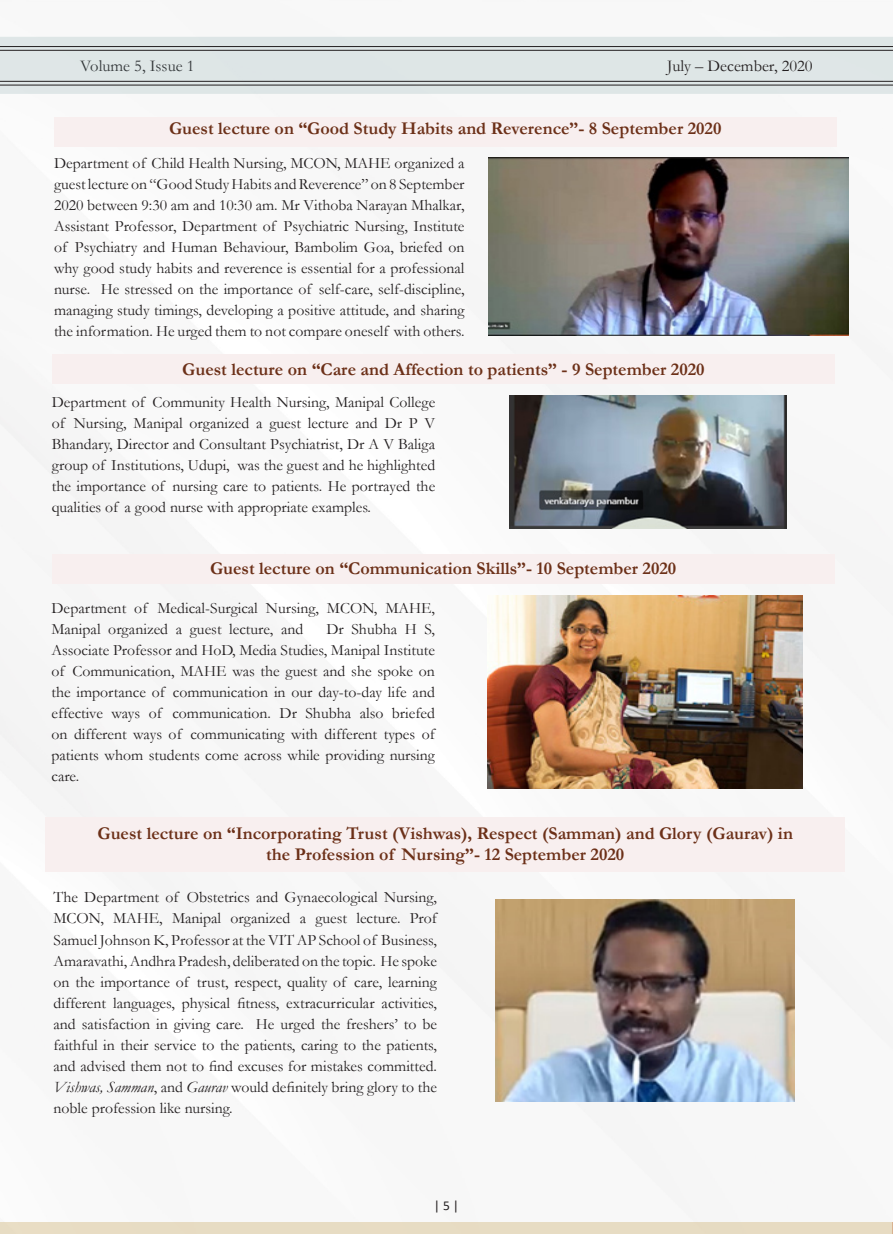
<style>
.page{position:relative;width:893px;height:1234px;background:#fff}
.page>*{position:absolute;margin:0;border:0;box-sizing:border-box;transform-origin:0 0}
.t1{font:700 18px/21px "Garamond";color:#6c3018;text-align:center}
.t2{font:16.5px "Garamond";color:#231f20}
.t3{font:15.75px/21px "Garamond";color:#231f20;text-align:justify}
.t4{font:13.5px "Calibri";color:#231f20}
.s1{font-style:italic}
</style>
<div class="page">
<img style="left:0;top:36px;width:893px;height:1104px">
<div style="left:0;top:1221px;width:893px;height:12px;background:#e7dcc3"></div>
<svg style="left:0;top:37px;width:893px;height:57px;background:#dbe2e3"></svg>
<hr style="left:0;top:46px;width:893px;height:1px;background:#231f20">
<hr style="left:0;top:50px;width:893px;height:1px;background:#231f20">
<hr style="left:0;top:81px;width:893px;height:1px;background:#231f20">
<hr style="left:0;top:85px;width:893px;height:1px;background:#231f20">
<div style="left:54px;top:117px;width:782px;height:30px;background:#f8efef"></div>
<img style="left:489px;top:158px;width:359px;height:177px">
<div style="left:52px;top:354px;width:783px;height:30px;background:#f8efef"></div>
<div style="left:52px;top:553px;width:782px;height:30px;background:#f8efef"></div>
<div style="left:46px;top:816px;width:799px;height:55px;background:#f8efef"></div>
<img style="left:510px;top:395px;width:277px;height:133px">
<img style="left:488px;top:595px;width:314px;height:192px">
<img style="left:496px;top:899px;width:299px;height:201px">
<p class="t2" style="left:80px;top:55px;width:116px">Volume 5, Issue 1</p>
<p class="t2" style="left:667px;top:55px;width:147px">July – December, 2020</p>
<p class="t1" style="left:169px;top:118px;width:554px">Guest lecture on “Good Study Habits and Reverence”- 8 September 2020</p>
<p class="t3" style="left:54px;top:152px;width:412px">Department of Child Health Nursing, MCON, MAHE organized a guest lecture on “Good Study Habits and Reverence” on 8 September 2020 between 9:30 am and 10:30 am. Mr Vithoba Narayan Mhalkar, Assistant Professor, Department of Psychiatric Nursing, Institute of Psychiatry and Human Behaviour, Bambolim Goa, briefed on why good study habits and reverence is essential for a professional nurse. He stressed on the importance of self-care, self-discipline, managing study timings, developing a positive attitude, and sharing the information. He urged them to not compare oneself with others.</p>
<p class="t1" style="left:182px;top:359px;width:524px">Guest lecture on “Care and Affection to patients” - 9 September 2020</p>
<p class="t3" style="left:52px;top:391px;width:385px">Department of Community Health Nursing, Manipal College of Nursing, Manipal organized a guest lecture and Dr P V Bhandary, Director and Consultant Psychiatrist, Dr A V Baliga group of Institutions, Udupi, was the guest and he highlighted the importance of nursing care to patients. He portrayed the qualities of a good nurse with appropriate examples.</p>
<p class="t1" style="left:210px;top:558px;width:468px">Guest lecture on “Communication Skills”- 10 September 2020</p>
<p class="t3" style="left:51px;top:596px;width:385px">Department of Medical-Surgical Nursing, MCON, MAHE,<br>Manipal organized a guest lecture, and</p>
<p class="t3" style="left:51px;top:617px;width:385px;text-indent:275px">Dr Shubha H S, Associate Professor and HoD, Media Studies, Manipal Institute of Communication, MAHE was the guest and she spoke on the importance of communication in our day-to-day life and effective ways of communication. Dr Shubha also briefed on different ways of communicating with different types of patients whom students come across while providing nursing care.</p>
<p class="t1" style="left:98px;top:823px;width:697px">Guest lecture on “Incorporating Trust (Vishwas), Respect (Samman) and Glory (Gaurav) in the Profession of Nursing”- 12 September 2020</p>
<p class="t3" style="left:54px;top:886px;width:385px">The Department of Obstetrics and Gynaecological Nursing, MCON, MAHE, Manipal organized a guest lecture. Prof Samuel Johnson K, Professor at the VIT AP School of Business, Amaravathi, Andhra Pradesh, deliberated on the topic. He spoke on the importance of trust, respect, quality of care, learning different languages, physical fitness, extracurricular activities, and satisfaction in giving care. He urged the freshers’ to be faithful in their service to the patients, caring to the patients, and advised them not to find excuses for mistakes committed.<br><span class="s1">Vishwas, Samman</span>, and <span class="s1">Gaurav</span> would definitely bring glory to the noble profession like nursing.</p>
<p class="t4" style="left:434px;top:1196px;width:27px">| 5 |</p>
</div>
